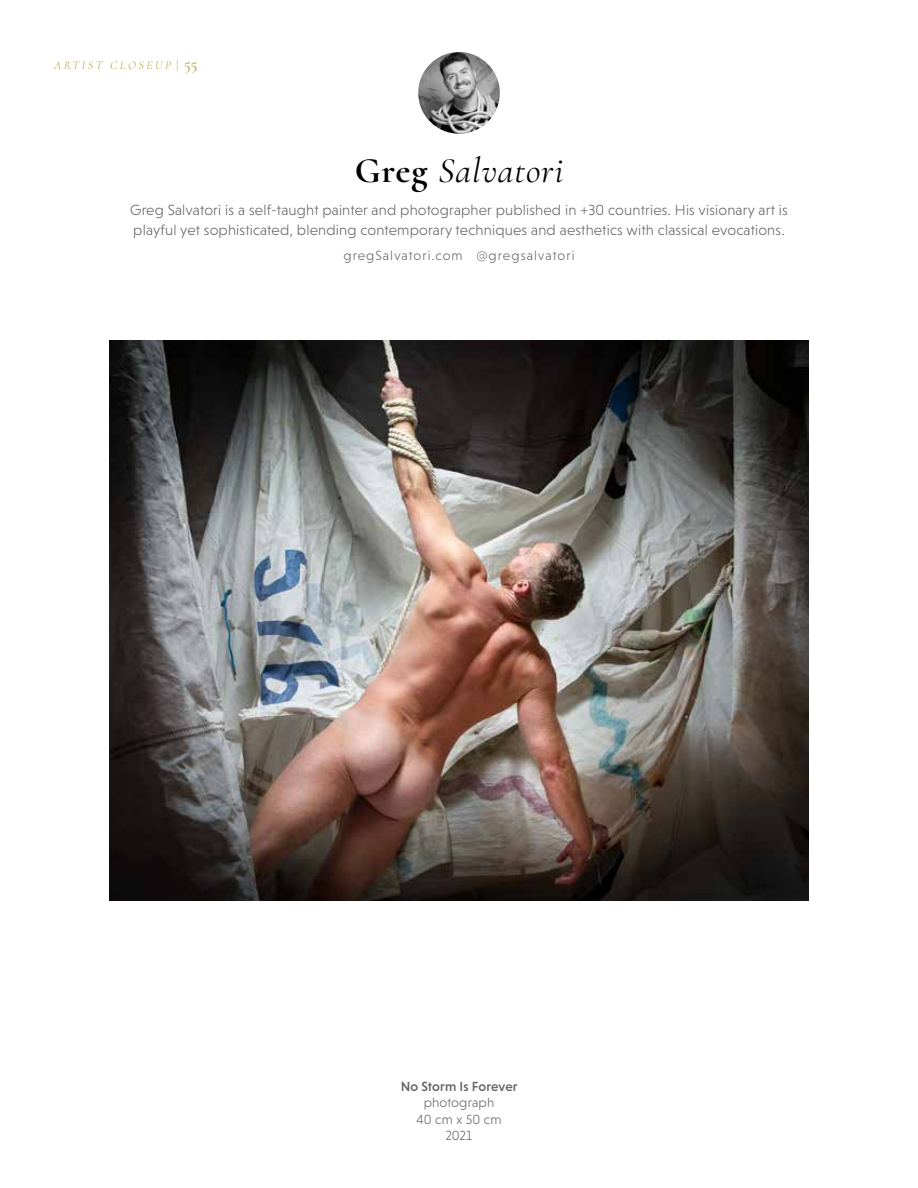
<style>
.page{position:relative;width:918px;height:1188px;background:#fff}
.page>*{position:absolute;margin:0;border:0;box-sizing:border-box;transform-origin:0 0}
.t1{font:italic 36px "Cormorant";letter-spacing:.025em;color:#000}
.t2{font:300 15px/19.5px "Niveau Grotesk";letter-spacing:.01em;color:#666}
.t3{font:300 13.5px "Niveau Grotesk";letter-spacing:.065em;color:#666}
.t4{font:300 13.5px/16.5px "Niveau Grotesk";letter-spacing:.01em;color:#666;text-align:center}
.t5{font:500 13.5px "Niveau Grotesk";color:#666}
.t6{font:italic 300 12px "Cormorant";letter-spacing:.21em;color:#b39e33}
.s1{font-weight:400;font-style:normal}
.s2{font-weight:400;font-style:normal;font-size:16.5px}
.s3{font-weight:700;font-style:normal}
</style>
<div class="page">
<img style="left:418px;top:52px;width:82px;height:82px;border-radius:41px">
<img style="left:109px;top:340px;width:700px;height:560px">
<p class="t6" style="left:54px;top:58px;width:145px">ARTIST CLOSEUP <span class="s1">|</span> <span class="s2">55</span></p>
<h1 class="t1" style="left:355px;top:149px;width:210px"><span class="s3">Greg</span> Salvatori</h1>
<p class="t2" style="left:130px;top:200px;width:659px">Greg Salvatori is a self-taught painter and photographer published in +30 countries. His visionary art is playful yet sophisticated, blending contemporary techniques and aesthetics with classical evocations.</p>
<p class="t3" style="left:343px;top:248px;width:233px">gregSalvatori.com @gregsalvatori</p>
<p class="t5" style="left:401px;top:1078px;width:118px">No Storm Is Forever</p>
<p class="t4" style="left:416px;top:1094px;width:87px">photograph<br>40 cm x 50 cm<br>2021</p>
</div>
